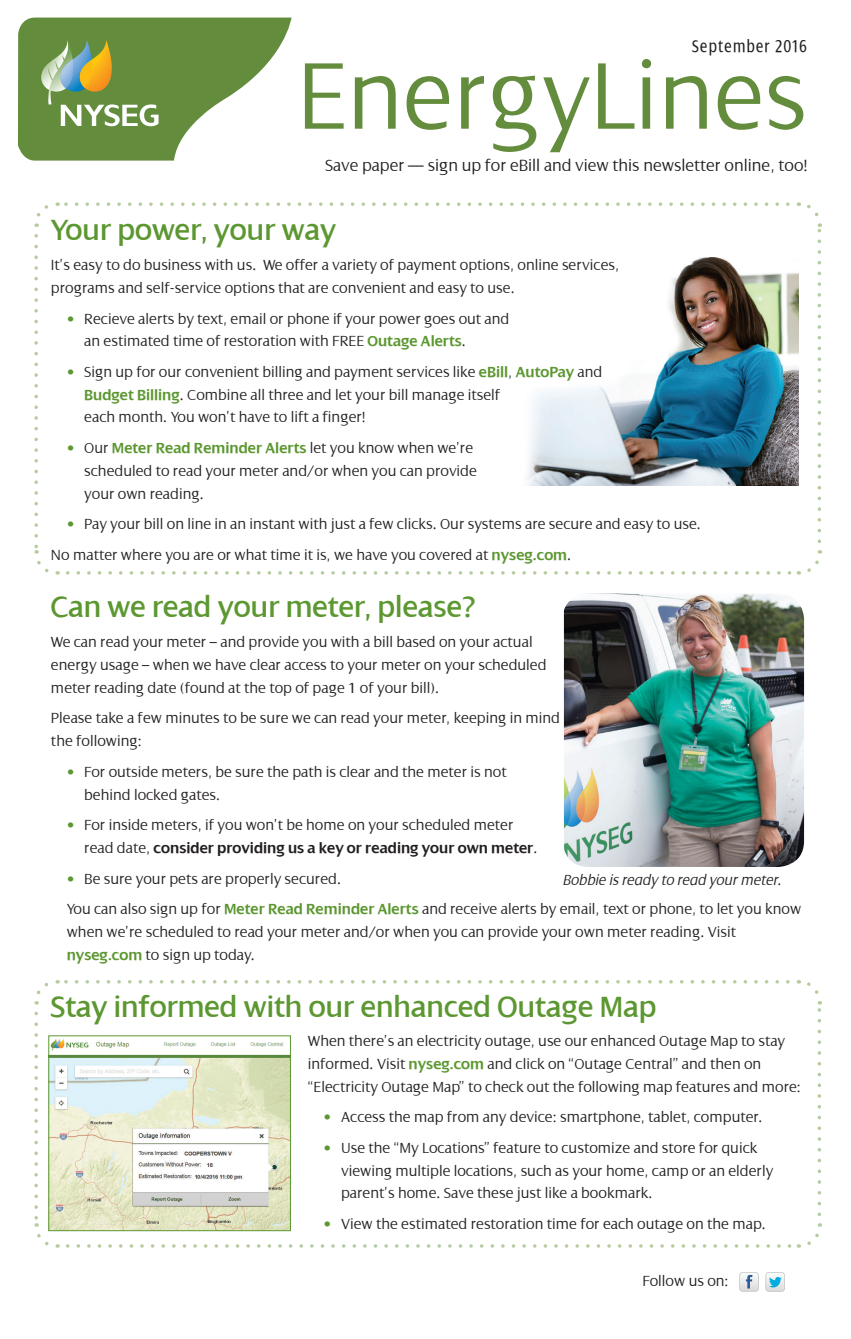
<style>
.page{position:relative;width:851px;height:1339px;background:#fff}
.page>*{position:absolute;margin:0;border:0;box-sizing:border-box;transform-origin:0 0}
.t1{font:300 102.02px "Dialog";color:#638d3d}
.t2{font:31.5px "Dialog";color:#5c9731}
.t3{font:condensed 18.38px "Dialog";letter-spacing:.07em;color:#231f20}
.t4{font:300 17.5px "Dialog";color:#231f20}
.t5{font:300 15.75px/22.8px "Dialog";color:#231f20}
.t6{font:italic 300 15.75px "Dialog";color:#231f20}
.s1{color:#5c9731}
.s2{font-weight:600;color:#5c9731}
.s3{font-weight:600}
</style>
<div class="page">
<svg style="left:34px;top:205px;width:14px;height:22px"></svg>
<svg style="left:34px;top:236px;width:24px;height:339px"></svg>
<svg style="left:68px;top:550px;width:754px;height:25px"></svg>
<svg style="left:798px;top:202px;width:23px;height:339px"></svg>
<svg style="left:57px;top:202px;width:730px;height:4px"></svg>
<img style="left:527px;top:258px;width:271px;height:227px">
<svg style="left:34px;top:983px;width:15px;height:21px"></svg>
<svg style="left:34px;top:1013px;width:24px;height:235px"></svg>
<svg style="left:68px;top:1223px;width:754px;height:25px"></svg>
<svg style="left:798px;top:980px;width:23px;height:234px"></svg>
<svg style="left:57px;top:980px;width:730px;height:3px"></svg>
<svg style="left:18px;top:17px;width:273px;height:144px"></svg>
<svg style="left:739px;top:1272px;width:19px;height:19px"></svg>
<svg style="left:765px;top:1272px;width:19px;height:19px"></svg>
<img style="left:51px;top:1037px;width:238px;height:192px">
<div style="left:49px;top:1035px;width:242px;height:196px;border:1px solid #5c9731"></div>
<img style="left:564px;top:593px;width:240px;height:274px">
<p class="t3" style="left:692px;top:36px;width:116px">September 2016</p>
<h1 class="t1" style="left:297px;top:40px;width:511px">EnergyLines</h1>
<p class="t4" style="left:325px;top:156px;width:484px">Save paper — sign up for eBill and view this newsletter online, too!</p>
<h2 class="t2" style="left:51px;top:213px;width:286px">Your power, your way</h2>
<p class="t5" style="left:51px;top:254px;width:569px">It’s easy to do business with us. We offer a variety of payment options, online services, programs and self-service options that are convenient and easy to use.</p>
<p class="t5" style="left:84px;top:307px;width:426px;text-indent:-17px"><span class="s1">•</span> Recieve alerts by text, email or phone if your power goes out and an estimated time of restoration with FREE <span class="s2">Outage Alerts</span>.</p>
<p class="t5" style="left:84px;top:361px;width:519px;text-indent:-17px"><span class="s1">•</span> Sign up for our convenient billing and payment services like <span class="s2">eBill</span>, <span class="s2">AutoPay</span> and<br><span class="s2">Budget Billing</span>. Combine all three and let your bill manage itself<br>each month. You won’t have to lift a finger!</p>
<p class="t5" style="left:84px;top:437px;width:394px;text-indent:-17px"><span class="s1">•</span> Our <span class="s2">Meter Read Reminder Alerts</span> let you know when we’re scheduled to read your meter and/or when you can provide your own reading.</p>
<p class="t5" style="left:51px;top:509px;width:651px;line-height:30.6px;text-indent:16px"><span class="s1">•</span> Pay your bill on line in an instant with just a few clicks. Our systems are secure and easy to use.<br>No matter where you are or what time it is, we have you covered at <span class="s2">nyseg.com</span>.</p>
<h2 class="t2" style="left:51px;top:590px;width:426px">Can we read your meter, please?</h2>
<p class="t5" style="left:51px;top:631px;width:497px">We can read your meter – and provide you with a bill based on your actual energy usage – when we have clear access to your meter on your scheduled meter reading date (found at the top of page 1 of your bill).</p>
<p class="t5" style="left:51px;top:707px;width:510px">Please take a few minutes to be sure we can read your meter, keeping in mind the following:</p>
<p class="t5" style="left:84px;top:760px;width:424px;text-indent:-17px"><span class="s1">•</span> For outside meters, be sure the path is clear and the meter is not behind locked gates.</p>
<p class="t5" style="left:84px;top:814px;width:454px;text-indent:-17px"><span class="s1">•</span> For inside meters, if you won’t be home on your scheduled meter read date, <span class="s3">consider providing us a key or reading your own meter</span>.</p>
<p class="t5" style="left:67px;top:863px;width:736px;line-height:30.6px"><span class="s1">•</span> Be sure your pets are properly secured.<br>You can also sign up for <span class="s2">Meter Read Reminder Alerts</span> and receive alerts by email, text or phone, to let you know</p>
<p class="t5" style="left:67px;top:920px;width:670px">when we’re scheduled to read your meter and/or when you can provide your own meter reading. Visit <span class="s2">nyseg.com</span> to sign up today.</p>
<p class="t6" style="left:562px;top:871px;width:220px">Bobbie is ready to read your meter.</p>
<h2 class="t2" style="left:51px;top:990px;width:607px">Stay informed with our enhanced Outage Map</h2>
<p class="t5" style="left:308px;top:1030px;width:494px">When there’s an electricity outage, use our enhanced Outage Map to stay informed. Visit <span class="s2">nyseg.com</span> and click on “Outage Central” and then on “Electricity Outage Map” to check out the following map features and more:</p>
<p class="t5" style="left:323px;top:1106px;width:440px"><span class="s1">•</span> Access the map from any device: smartphone, tablet, computer.</p>
<p class="t5" style="left:341px;top:1136px;width:433px;text-indent:-17px"><span class="s1">•</span> Use the “My Locations” feature to customize and store for quick viewing multiple locations, such as your home, camp or an elderly parent’s home. Save these just like a bookmark.</p>
<p class="t5" style="left:323px;top:1212px;width:444px"><span class="s1">•</span> View the estimated restoration time for each outage on the map.</p>
<p class="t5" style="left:642px;top:1269px;width:88px">Follow us on:</p>
</div>
